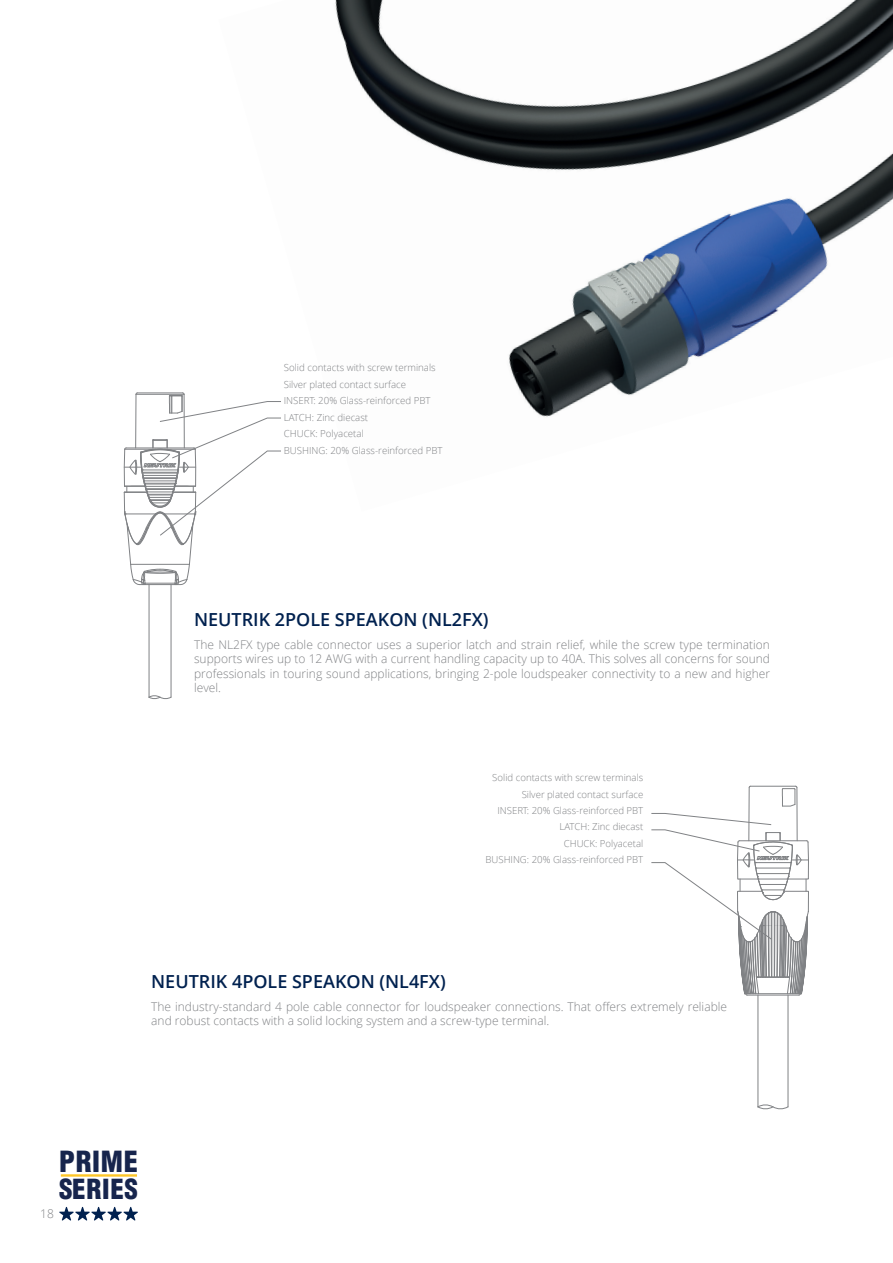
<style>
.page{position:relative;width:893px;height:1263px;background:#fff}
.page>*{position:absolute;margin:0;border:0;box-sizing:border-box;transform-origin:0 0}
.t1{font:900 condensed 28.5px "Helvetica LT";letter-spacing:.025em;color:#17254d}
.t2{font:900 condensed 27px "Helvetica LT";letter-spacing:.025em;color:#17254d}
.t3{font:600 18px "Open Sans";color:#00214f}
.t4{font:300 12px/14.4px "Open Sans";color:#808285;text-align:justify}
.t5{font:300 9.75px/16.5px "Open Sans";color:#808285}
.t6{font:300 9.6px/16.4px "Open Sans";color:#808285;text-align:center}
</style>
<div class="page">
<img style="left:335px;top:0;width:558px;height:417px">
<hr style="left:149px;top:585px;width:1px;height:112px;background:#808285">
<hr style="left:171px;top:585px;width:1px;height:112px;background:#808285">
<svg style="left:148px;top:695px;width:24px;height:4px"></svg>
<svg style="left:123px;top:392px;width:158px;height:193px"></svg>
<svg style="left:651px;top:785px;width:158px;height:325px"></svg>
<hr style="left:61px;top:1174px;width:76px;height:3px;background:#fec628">
<svg style="left:59px;top:1207px;width:79px;height:13px"></svg>
<p class="t5" style="left:284px;top:359px;width:154px">Solid contacts with screw terminals</p>
<p class="t5" style="left:284px;top:392px;width:148px">INSERT: 20% Glass-reinforced PBT</p>
<p class="t5" style="left:284px;top:375px;width:124px">Silver plated contact surface</p>
<p class="t5" style="left:284px;top:408px;width:86px">LATCH: Zinc diecast<br>CHUCK: Polyacetal</p>
<p class="t5" style="left:284px;top:441px;width:160px">BUSHING: 20% Glass-reinforced PBT</p>
<h3 class="t3" style="left:194px;top:607px;width:296px">NEUTRIK 2POLE SPEAKON (NL2FX)</h3>
<p class="t4" style="left:194px;top:637px;width:577px">The NL2FX type cable connector uses a superior latch and strain relief, while the screw type termination supports wires up to 12 AWG with a current handling capacity up to 40A. This solves all concerns for sound professionals in touring sound applications, bringing 2-pole loudspeaker connectivity to a new and higher level.</p>
<p class="t6" style="left:492px;top:769px;width:153px">Solid contacts with screw terminals</p>
<p class="t6" style="left:497px;top:802px;width:147px">INSERT: 20% Glass-reinforced PBT</p>
<p class="t6" style="left:522px;top:786px;width:123px">Silver plated contact surface</p>
<p class="t6" style="left:559px;top:818px;width:85px">LATCH: Zinc diecast<br>CHUCK: Polyacetal</p>
<p class="t6" style="left:485px;top:851px;width:159px">BUSHING: 20% Glass-reinforced PBT</p>
<h3 class="t3" style="left:151px;top:969px;width:296px">NEUTRIK 4POLE SPEAKON (NL4FX)</h3>
<p class="t4" style="left:151px;top:999px;width:577px">The industry-standard 4 pole cable connector for loudspeaker connections. That offers extremely reliable and robust contacts with a solid locking system and a screw-type terminal.</p>
<h1 class="t1" style="left:59px;top:1144px;width:80px">PRIME</h1>
<h2 class="t2" style="left:59px;top:1172px;width:80px">SERIES</h2>
<p class="t4" style="left:40px;top:1206px;width:15px">18</p>
</div>
